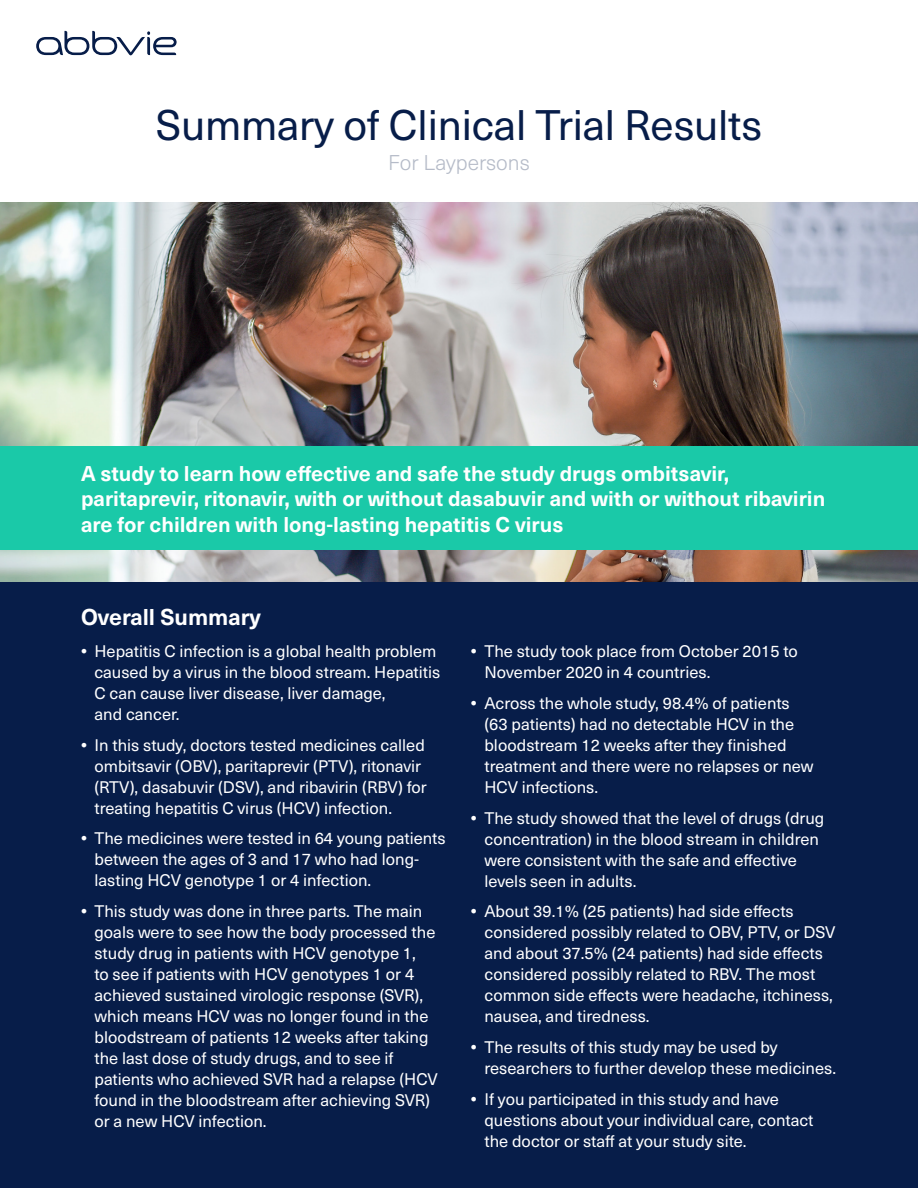
<style>
.page{position:relative;width:918px;height:1188px;background:#fff}
.page>*{position:absolute;margin:0;border:0;box-sizing:border-box;transform-origin:0 0}
.t1{font:42px "Neue Haas Unica Pro";letter-spacing:-.005em;color:#071d49}
.t2{font:700 22.5px "Neue Haas Unica Pro";color:#fff}
.t3{font:700 21px/25.5px "Neue Haas Unica Pro";color:#fff}
.t4{font:300 21px "Neue Haas Unica Pro";color:#b5bbc8}
.t5{font:16.5px/21px "Neue Haas Unica Pro";color:#fff}
.s1{font-weight:700}
</style>
<div class="page">
<div style="left:0;top:580px;width:918px;height:608px;background:#071d49"></div>
<img style="left:0;top:202px;width:918px;height:379px">
<div style="left:0;top:447px;width:918px;height:103px;background:#1ac9a8"></div>
<svg style="left:36px;top:31px;width:141px;height:24px"></svg>
<h1 class="t1" style="left:156px;top:100px;width:608px">Summary of Clinical Trial Results</h1>
<p class="t4" style="left:388px;top:150px;width:143px">For Laypersons</p>
<p class="t3" style="left:81px;top:461px;width:746px">A study to learn how effective and safe the study drugs ombitsavir, paritaprevir, ritonavir, with or without dasabuvir and with or without ribavirin are for children with long-lasting hepatitis C virus</p>
<h2 class="t2" style="left:81px;top:603px;width:181px">Overall Summary</h2>
<p class="t5" style="left:94px;top:641px;width:347px;text-indent:-13px"><span class="s1">•</span> Hepatitis C infection is a global health problem caused by a virus in the blood stream. Hepatitis C can cause liver disease, liver damage,<br>and cancer.</p>
<p class="t5" style="left:94px;top:735px;width:334px;text-indent:-13px"><span class="s1">•</span> In this study, doctors tested medicines called ombitsavir (OBV), paritaprevir (PTV), ritonavir (RTV), dasabuvir (DSV), and ribavirin (RBV) for treating hepatitis C virus (HCV) infection.</p>
<p class="t5" style="left:94px;top:828px;width:353px;text-indent:-13px"><span class="s1">•</span> The medicines were tested in 64 young patients between the ages of 3 and 17 who had long&shy;lasting HCV genotype 1 or 4 infection.</p>
<p class="t5" style="left:94px;top:901px;width:345px;text-indent:-13px"><span class="s1">•</span> This study was done in three parts. The main goals were to see how the body processed the study drug in patients with HCV genotype 1,<br>to see if patients with HCV genotypes 1 or 4 achieved sustained virologic response (SVR), which means HCV was no longer found in the bloodstream of patients 12 weeks after taking the last dose of study drugs, and to see if patients who achieved SVR had a relapse (HCV found in the bloodstream after achieving SVR) or a new HCV infection.</p>
<p class="t5" style="left:484px;top:641px;width:315px;text-indent:-13px"><span class="s1">•</span> The study took place from October 2015 to<br>November 2020 in 4 countries.</p>
<p class="t5" style="left:484px;top:693px;width:331px;text-indent:-13px"><span class="s1">•</span> Across the whole study, 98.4% of patients (63 patients) had no detectable HCV in the bloodstream 12 weeks after they finished treatment and there were no relapses or new HCV infections.</p>
<p class="t5" style="left:484px;top:807px;width:341px;text-indent:-13px"><span class="s1">•</span> The study showed that the level of drugs (drug concentration) in the blood stream in children were consistent with the safe and effective levels seen in adults.</p>
<p class="t5" style="left:484px;top:901px;width:352px;text-indent:-13px"><span class="s1">•</span> About 39.1% (25 patients) had side effects considered possibly related to OBV, PTV, or DSV and about 37.5% (24 patients) had side effects considered possibly related to RBV. The most common side effects were headache, itchiness, nausea, and tiredness.</p>
<p class="t5" style="left:484px;top:1037px;width:353px;text-indent:-13px"><span class="s1">•</span> The results of this study may be used by researchers to further develop these medicines.</p>
<p class="t5" style="left:484px;top:1089px;width:331px;text-indent:-13px"><span class="s1">•</span> If you participated in this study and have questions about your individual care, contact the doctor or staff at your study site.</p>
</div>
